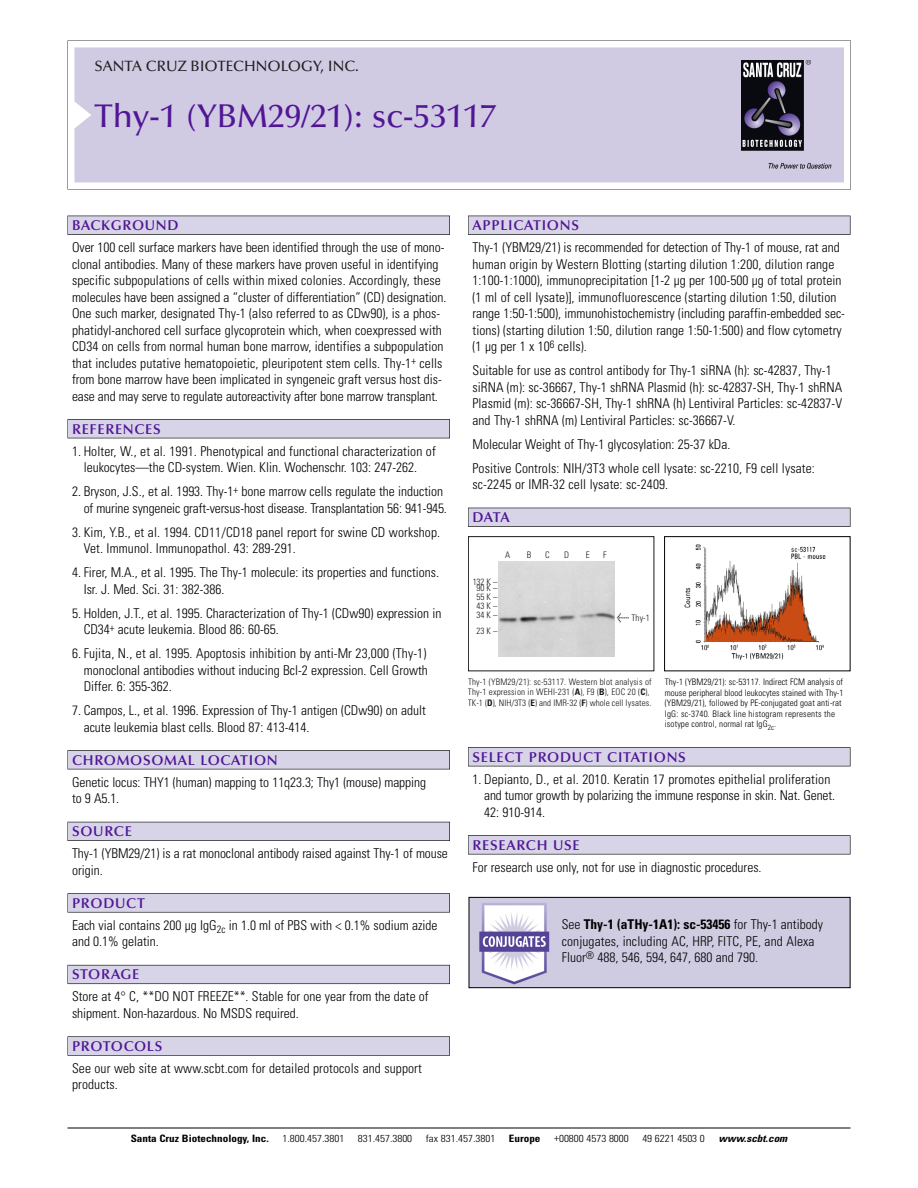
<style>
.page{position:relative;width:918px;height:1188px;background:#fff}
.page>*{position:absolute;margin:0;border:0;box-sizing:border-box;transform-origin:0 0}
.t1{font:500 33px "Optima";color:#511695}
.t2{font:500 15px "Optima";color:#231f20}
.t3{font:600 14.25px "Optima";letter-spacing:.05em;color:#511695}
.t4{font:300 condensed 13.5px/16.5px "Univers";color:#000}
.t5{font:300 condensed 10.2px "Univers";color:#000;scale:1.1 1}
.t6{font:700 condensed 10.2px "Univers";color:#000;scale:1.1 1}
.t7{font:italic 700 condensed 10.2px "Univers";color:#000;scale:1.1 1}
.t8{font:300 condensed 9px/10.5px "Univers";letter-spacing:.01em;color:#000}
.t9{font:300 condensed 9px/9px "Univers";letter-spacing:.015em;color:#191919}
.s1{font-family:"Meta Plus";font-weight:400;font-stretch:normal;font-size:10.5px}
.s2{font-weight:700}
</style>
<div class="page">
<svg style="left:68px;top:40px;width:783px;height:149px"></svg>
<div style="left:74px;top:47px;width:770px;height:135px;background:#d1cae3"></div>
<img style="left:741px;top:60px;width:90px;height:108px">
<div style="left:68px;top:216px;width:382px;height:19px;background:#535256"></div>
<div style="left:68px;top:216px;width:381px;height:18px;background:#d7d4e8"></div>
<div style="left:68px;top:419px;width:382px;height:19px;background:#515155"></div>
<div style="left:68px;top:420px;width:381px;height:18px;background:#d7d4e8"></div>
<div style="left:68px;top:750px;width:382px;height:19px;background:#545357"></div>
<div style="left:68px;top:751px;width:381px;height:18px;background:#d7d4e8"></div>
<div style="left:68px;top:822px;width:382px;height:19px;background:#535259"></div>
<div style="left:68px;top:822px;width:381px;height:18px;background:#d7d4e8"></div>
<svg style="left:68px;top:893px;width:382px;height:20px"></svg>
<div style="left:68px;top:894px;width:381px;height:18px;background:#d7d4e8"></div>
<div style="left:68px;top:965px;width:382px;height:19px;background:#64626c"></div>
<div style="left:68px;top:965px;width:381px;height:18px;background:#d7d4e8"></div>
<div style="left:68px;top:1036px;width:382px;height:20px;background:#636364"></div>
<div style="left:68px;top:1037px;width:381px;height:18px;background:#d7d4e8"></div>
<div style="left:468px;top:216px;width:382px;height:19px;background:#535256"></div>
<div style="left:468px;top:216px;width:382px;height:18px;background:#d7d4e8"></div>
<div style="left:468px;top:508px;width:382px;height:19px;background:#525156"></div>
<div style="left:468px;top:508px;width:382px;height:18px;background:#d7d4e8"></div>
<div style="left:468px;top:747px;width:382px;height:19px;background:#545357"></div>
<div style="left:468px;top:748px;width:382px;height:18px;background:#d7d4e8"></div>
<div style="left:468px;top:835px;width:382px;height:19px;background:#575659"></div>
<div style="left:468px;top:836px;width:382px;height:18px;background:#d7d4e8"></div>
<hr style="left:68px;top:1128px;width:782px;height:1px;background:#000">
<img style="left:684px;top:544px;width:142px;height:117px">
<div style="left:664px;top:536px;width:186px;height:135px;border:1px solid #000"></div>
<div style="left:468px;top:536px;width:186px;height:135px;border:1px solid #191919"></div>
<img style="left:499px;top:561px;width:116px;height:96px">
<img style="left:471px;top:899px;width:377px;height:87px">
<div style="left:469px;top:897px;width:381px;height:91px;border:1px solid #000"></div>
<p class="t2" style="left:94px;top:60px;width:266px">SANTA CRUZ BIOTECHNOLOGY, INC.</p>
<p class="t1" style="left:94px;top:102px;width:403px">Thy-1 (YBM29/21): sc-53117</p>
<p class="t3" style="left:72px;top:219px;width:108px">BACKGROUND</p>
<p class="t4" style="left:72px;top:240px;width:376px">Over 100 cell surface markers have been identified through the use of mono&shy;clonal antibodies. Many of these markers have proven useful in identifying specific subpopulations of cells within mixed colonies. Accordingly, these molecules have been assigned a “cluster of differentiation” (CD) designation.<br>One such marker, designated Thy-1 (also referred to as CDw90), is a phos&shy;phatidyl-anchored cell surface glycoprotein which, when coexpressed with CD34 on cells from normal human bone marrow, identifies a subpopulation that includes putative hematopoietic, pleuripotent stem cells. Thy-1<sup>+</sup> cells from bone marrow have been implicated in syngeneic graft versus host dis&shy;ease and may serve to regulate autoreactivity after bone marrow transplant.</p>
<p class="t3" style="left:72px;top:423px;width:90px">REFERENCES</p>
<p class="t4" style="left:72px;top:444px;width:365px;text-align:center">1. Holter, W., et al. 1991. Phenotypical and functional characterization of leukocytes—the CD-system. Wien. Klin. Wochenschr. 103: 247-262.</p>
<p class="t4" style="left:72px;top:484px;width:376px;text-align:right">2. Bryson, J.S., et al. 1993. Thy-1<sup>+</sup> bone marrow cells regulate the induction of murine syngeneic graft-versus-host disease. Transplantation 56: 941-945.</p>
<p class="t4" style="left:84px;top:525px;width:358px;text-indent:-12px">3. Kim, Y.B., et al. 1994. CD11/CD18 panel report for swine CD workshop.<br>Vet. Immunol. Immunopathol. 43: 289-291.</p>
<p class="t4" style="left:84px;top:565px;width:357px;text-indent:-12px">4. Firer, M.A., et al. 1995. The Thy-1 molecule: its properties and functions.<br>Isr. J. Med. Sci. 31: 382-386.</p>
<p class="t4" style="left:84px;top:606px;width:359px;text-indent:-12px">5. Holden, J.T., et al. 1995. Characterization of Thy-1 (CDw90) expression in<br>CD34<sup>+</sup> acute leukemia. Blood 86: 60-65.</p>
<p class="t4" style="left:84px;top:646px;width:346px;text-align:justify;text-indent:-12px">6. Fujita, N., et al. 1995. Apoptosis inhibition by anti-Mr 23,000 (Thy-1) monoclonal antibodies without inducing Bcl-2 expression. Cell Growth Differ. 6: 355-362.</p>
<p class="t4" style="left:84px;top:703px;width:344px;text-indent:-12px">7. Campos, L., et al. 1996. Expression of Thy-1 antigen (CDw90) on adult acute leukemia blast cells. Blood 87: 413-414.</p>
<p class="t3" style="left:72px;top:754px;width:207px">CHROMOSOMAL LOCATION</p>
<p class="t4" style="left:72px;top:775px;width:355px">Genetic locus: THY1 (human) mapping to 11q23.3; Thy1 (mouse) mapping to 9 A5.1.</p>
<p class="t3" style="left:72px;top:825px;width:61px">SOURCE</p>
<p class="t4" style="left:72px;top:847px;width:377px">Thy-1 (YBM29/21) is a rat monoclonal antibody raised against Thy-1 of mouse origin.</p>
<p class="t3" style="left:72px;top:897px;width:74px">PRODUCT</p>
<p class="t4" style="left:72px;top:918px;width:367px">Each vial contains 200 µg IgG<sub>2c</sub> in 1.0 ml of PBS with &lt; 0.1% sodium azide and 0.1% gelatin.</p>
<p class="t3" style="left:72px;top:969px;width:69px">STORAGE</p>
<p class="t4" style="left:72px;top:990px;width:358px">Store at 4° C, **DO NOT FREEZE**. Stable for one year from the date of shipment. Non-hazardous. No MSDS required.</p>
<p class="t3" style="left:72px;top:1040px;width:92px">PROTOCOLS</p>
<p class="t4" style="left:72px;top:1061px;width:351px">See our web site at www.scbt.com for detailed protocols and support products.</p>
<p class="t3" style="left:473px;top:219px;width:108px">APPLICATIONS</p>
<p class="t4" style="left:473px;top:240px;width:374px">Thy-1 (YBM29/21) is recommended for detection of Thy-1 of mouse, rat and human origin by Western Blotting (starting dilution 1:200, dilution range 1:100-1:1000), immunoprecipitation [1-2 µg per 100-500 µg of total protein (1 ml of cell lysate)], immunofluorescence (starting dilution 1:50, dilution range 1:50-1:500), immunohistochemistry (including paraffin-embedded sec&shy;tions) (starting dilution 1:50, dilution range 1:50-1:500) and flow cytometry (1 µg per 1 x 10<sup>6</sup> cells).</p>
<p class="t4" style="left:473px;top:363px;width:371px">Suitable for use as control antibody for Thy-1 siRNA (h): sc-42837, Thy-1 siRNA (m): sc-36667, Thy-1 shRNA Plasmid (h): sc-42837-SH, Thy-1 shRNA Plasmid (m): sc-36667-SH, Thy-1 shRNA (h) Lentiviral Particles: sc-42837-V and Thy-1 shRNA (m) Lentiviral Particles: sc-36667-V.</p>
<p class="t4" style="left:473px;top:437px;width:259px">Molecular Weight of Thy-1 glycosylation: 25-37 kDa.</p>
<p class="t4" style="left:473px;top:461px;width:344px">Positive Controls: NIH/3T3 whole cell lysate: sc-2210, F9 cell lysate: sc-2245 or IMR-32 cell lysate: sc-2409.</p>
<p class="t3" style="left:473px;top:511px;width:39px">DATA</p>
<p class="t9" style="left:505px;top:551px;width:7px">A</p>
<p class="t9" style="left:527px;top:551px;width:6px">B</p>
<p class="t9" style="left:545px;top:551px;width:6px">C</p>
<p class="t9" style="left:564px;top:551px;width:7px">D</p>
<p class="t9" style="left:586px;top:551px;width:5px">E</p>
<p class="t9" style="left:603px;top:551px;width:5px">F</p>
<p class="t9" style="left:473px;top:578px;width:26px">132 K –</p>
<p class="t9" style="left:477px;top:584px;width:22px;text-align:justify">90K– 55K– 43K– 34K–</p>
<p class="t9" style="left:477px;top:627px;width:22px">23K–</p>
<p class="t9" style="left:617px;top:614px;width:35px"><span class="s1">&lt;</span> Thy-1</p>
<p class="t9" style="left:468px;top:677px;width:185px;line-height:10.5px">Thy-1 (YBM29/21): sc-53117. Western blot analysis of<br>Thy-1 expression in WEHI-231 (<span class="s2">A</span>), F9 (<span class="s2">B</span>), EOC 20 (<span class="s2">C</span>),<br>TK-1 (<span class="s2">D</span>), NIH/3T3 (<span class="s2">E</span>) and IMR-32 (<span class="s2">F</span>) whole cell lysates.</p>
<p class="t8" style="left:665px;top:678px;width:180px">Thy-1 (YBM29/21): sc-53117. Indirect FCM analysis of mouse peripheral blood leukocytes stained with Thy-1 (YBM29/21), followed by PE-conjugated goat anti-rat IgG: sc-3740. Black line histogram represents the isotype control, normal rat IgG<sub>2c</sub>.</p>
<p class="t3" style="left:473px;top:751px;width:215px">SELECT PRODUCT CITATIONS</p>
<p class="t4" style="left:484px;top:772px;width:352px;text-indent:-12px">1. Depianto, D., et al. 2010. Keratin 17 promotes epithelial proliferation and tumor growth by polarizing the immune response in skin. Nat. Genet.<br>42: 910-914.</p>
<p class="t3" style="left:473px;top:839px;width:109px">RESEARCH USE</p>
<p class="t4" style="left:473px;top:860px;width:291px">For research use only, not for use in diagnostic procedures.</p>
<p class="t4" style="left:562px;top:918px;width:263px">See <span class="s2">Thy-1 (aTHy-1A1): sc-53456</span> for Thy-1 antibody conjugates, including AC, HRP, FITC, PE, and Alexa<br>Fluor<sup>®</sup> 488, 546, 594, 647, 680 and 790.</p>
<p class="t6" style="left:131px;top:1135px;width:127px">Santa Cruz Biotechnology, Inc.</p>
<p class="t5" style="left:282px;top:1135px;width:58px">1.800.457.3801</p>
<p class="t5" style="left:358px;top:1135px;width:51px">831.457.3800</p>
<p class="t5" style="left:426px;top:1135px;width:65px">fax 831.457.3801</p>
<p class="t6" style="left:509px;top:1135px;width:30px">Europe</p>
<p class="t5" style="left:554px;top:1135px;width:69px">+00800 4573 8000</p>
<p class="t5" style="left:642px;top:1135px;width:58px">49 6221 4503 0</p>
<p class="t7" style="left:719px;top:1135px;width:66px">www.scbt.com</p>
</div>
